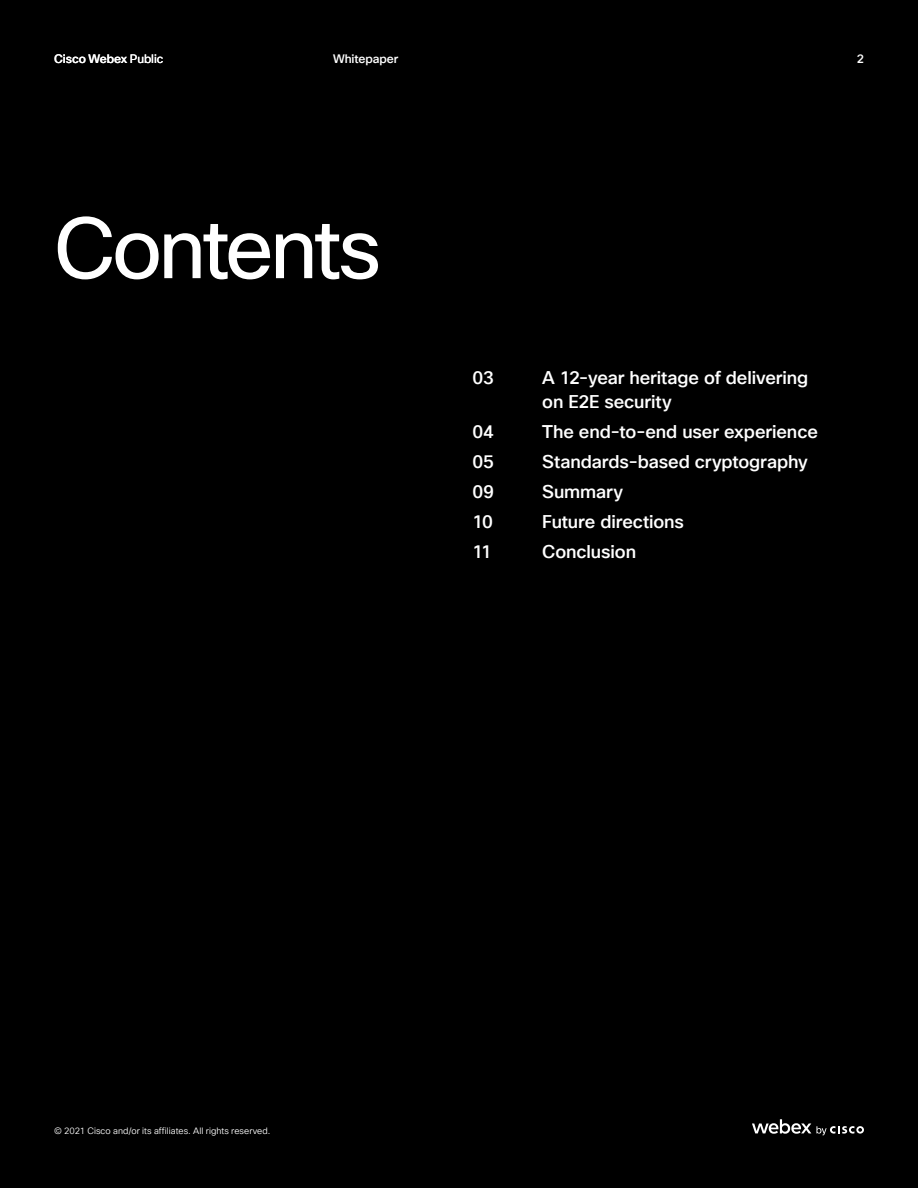
<style>
.page{position:relative;width:918px;height:1188px;background:#000}
.page>*{position:absolute;margin:0;border:0;box-sizing:border-box;transform-origin:0 0}
.H1_Headline{font:84px "Cisco Sans TT";letter-spacing:-.045em;color:#fff}
.H5_Paragraph_Title{font:500 18px/24px "Cisco Sans TT";letter-spacing:-.005em;color:#fff}
.t1{font:500 12px "Cisco Sans TT";letter-spacing:-.005em;color:#fff}
.t2{font:9px "Cisco Sans TT Light";letter-spacing:.005em;color:#fff}
.s1{font-weight:400}
</style>
<div class="page">
<svg style="left:752px;top:1119px;width:112px;height:16px"></svg>
<p class="t1" style="left:54px;top:51px;width:111px">Cisco Webex <span class="s1">Public</span></p>
<p class="t1" style="left:333px;top:51px;width:67px">Whitepaper</p>
<p class="t1" style="left:857px;top:51px;width:9px">2</p>
<p class="H1_Headline" style="left:54px;top:194px;width:329px">Contents</p>
<p class="H5_Paragraph_Title" style="left:472px;top:366px;width:23px">03</p>
<p class="H5_Paragraph_Title" style="left:472px;top:420px;width:23px">04</p>
<p class="H5_Paragraph_Title" style="left:472px;top:450px;width:23px">05</p>
<p class="H5_Paragraph_Title" style="left:472px;top:480px;width:23px">09</p>
<p class="H5_Paragraph_Title" style="left:472px;top:510px;width:22px">10</p>
<p class="H5_Paragraph_Title" style="left:472px;top:540px;width:21px">11</p>
<p class="H5_Paragraph_Title" style="left:542px;top:366px;width:268px">A 12-year heritage of delivering on E2E security</p>
<p class="H5_Paragraph_Title" style="left:542px;top:420px;width:277px">The end-to-end user experience</p>
<p class="H5_Paragraph_Title" style="left:542px;top:450px;width:267px">Standards-based cryptography</p>
<p class="H5_Paragraph_Title" style="left:542px;top:480px;width:82px">Summary</p>
<p class="H5_Paragraph_Title" style="left:542px;top:510px;width:143px">Future directions</p>
<p class="H5_Paragraph_Title" style="left:542px;top:540px;width:95px">Conclusion</p>
<p class="t2" style="left:54px;top:1125px;width:218px">© 2021 Cisco and/or its affiliates. All rights reserved.</p>
</div>
